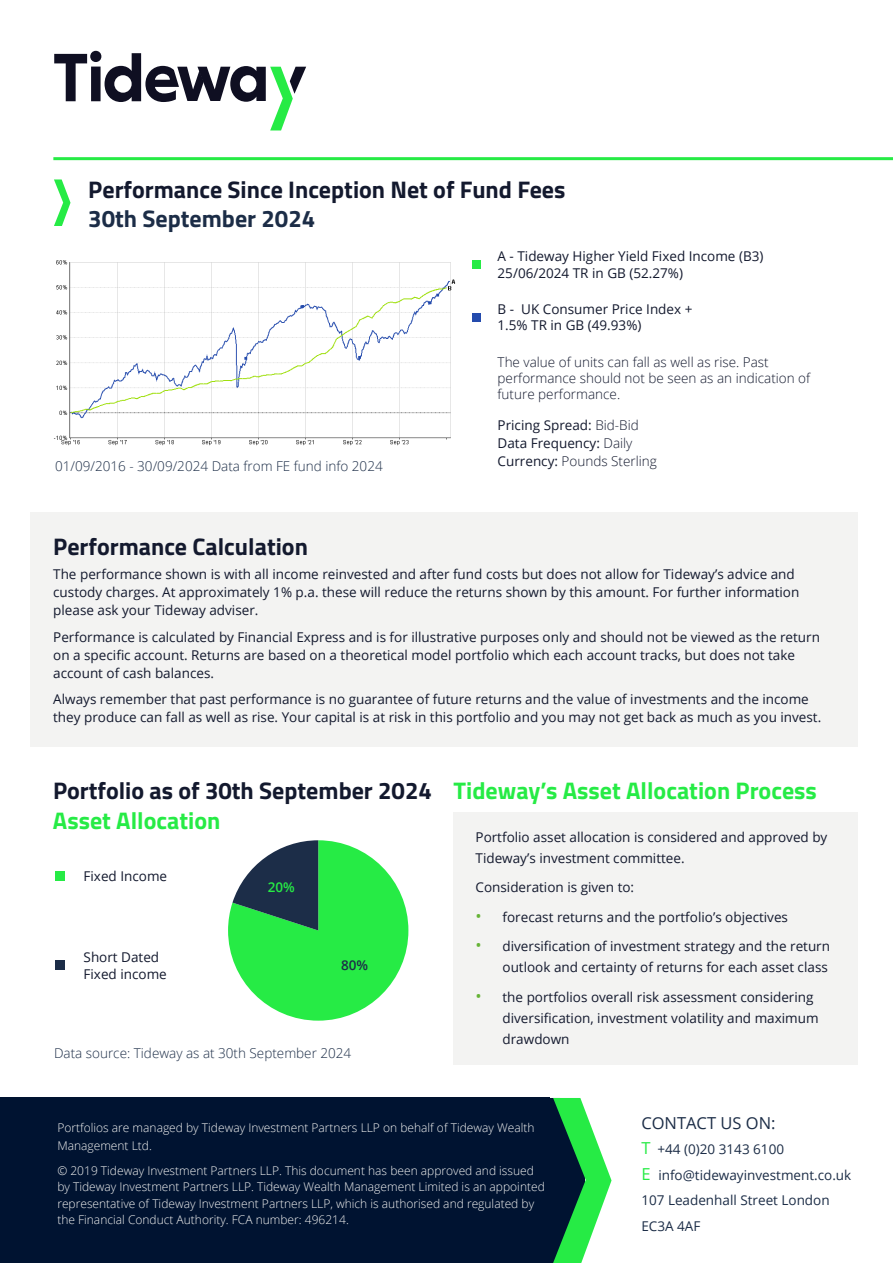
<style>
.page{position:relative;width:893px;height:1263px;background:#fff}
.page>*{position:absolute;margin:0;border:0;box-sizing:border-box;transform-origin:0 0}
.t1{font:700 24px "Cairo";color:#13192e}
.t2{font:700 24px "Cairo";color:#26eb45}
.t3{font:700 24px "Cairo";color:#1c2d47}
.t4{font:16.5px "Open Sans";color:#1c2d47}
.t5{font:13.5px/18px "Open Sans";color:#13192e}
.t6{font:300 13.5px/16.2px "Open Sans";color:#13192e}
.t7{font:300 13.5px "Open Sans";color:#1c2d47}
.t8{font:13.5px/25.5px "Open Sans";color:#1c2d47}
.t9{font:600 13.5px "Open Sans";color:#1c2d48}
.t10{font:600 13.5px "Open Sans";color:#26eb45}
.t11{font:300 12px/16.5px "Open Sans";color:#f3f3f2}
.s1{font-weight:300}
.s2{font-weight:400}
.s3{font-size:16.5px;color:#65b336}
.s4{font-size:16.5px;color:#26eb45}
</style>
<div class="page">
<div style="left:31px;top:512px;width:827px;height:235px;background:#f3f3f2"></div>
<div style="left:454px;top:812px;width:404px;height:253px;background:#f3f3f2"></div>
<div style="left:472px;top:313px;width:9px;height:8px;background:#244bad"></div>
<div style="left:472px;top:260px;width:9px;height:9px;background:#26eb45"></div>
<div style="left:55px;top:871px;width:10px;height:10px;background:#26eb45"></div>
<div style="left:55px;top:960px;width:10px;height:10px;background:#1c2d48"></div>
<svg style="left:54px;top:51px;width:252px;height:79px"></svg>
<hr style="left:53px;top:157px;width:840px;height:3px;background:#26eb45">
<svg style="left:54px;top:179px;width:17px;height:47px"></svg>
<img style="left:54px;top:260px;width:401px;height:186px">
<div style="left:1px;top:1098px;width:549px;height:165px;background:#001331"></div>
<svg style="left:550px;top:1098px;width:61px;height:165px"></svg>
<svg style="left:228px;top:840px;width:180px;height:181px"></svg>
<p class="t1" style="left:88px;top:170px;width:479px">Performance Since Inception Net of Fund Fees</p>
<p class="t3" style="left:88px;top:199px;width:228px">30th September 2024</p>
<p class="t5" style="left:498px;top:248px;width:267px;line-height:16.2px">A - Tideway Higher Yield Fixed Income (B3)<br>25/06/2024 TR in GB (52.27%)</p>
<p class="t7" style="left:55px;top:457px;width:329px">01/09/2016 - 30/09/2024 Data from FE fund info 2024</p>
<p class="t1" style="left:53px;top:527px;width:256px">Performance Calculation</p>
<p class="t5" style="left:498px;top:301px;width:196px;line-height:16.2px">B - UK Consumer Price Index +<br>1.5% TR in GB (49.93%)</p>
<p class="t6" style="left:498px;top:353px;width:314px">The value of units can fall as well as rise. Past performance should not be seen as an indication of future performance.</p>
<p class="t5" style="left:498px;top:416px;width:143px">Pricing Spread: <span class="s1">Bid-Bid</span></p>
<p class="t5" style="left:498px;top:434px;width:136px">Data Frequency: <span class="s1">Daily</span></p>
<p class="t6" style="left:498px;top:452px;width:161px"><span class="s2">Currency:</span> Pounds Sterling</p>
<p class="t5" style="left:53px;top:565px;width:748px">The performance shown is with all income reinvested and after fund costs but does not allow for Tideway’s advice and custody charges. At approximately 1% p.a. these will reduce the returns shown by this amount. For further information please ask your Tideway adviser.</p>
<p class="t5" style="left:53px;top:627px;width:768px">Performance is calculated by Financial Express and is for illustrative purposes only and should not be viewed as the return on a specific account. Returns are based on a theoretical model portfolio which each account tracks, but does not take account of cash balances.</p>
<p class="t5" style="left:53px;top:690px;width:770px">Always remember that past performance is no guarantee of future returns and the value of investments and the income they produce can fall as well as rise. Your capital is at risk in this portfolio and you may not get back as much as you invest.</p>
<p class="t1" style="left:53px;top:771px;width:380px">Portfolio as of 30th September 2024</p>
<p class="t2" style="left:53px;top:801px;width:169px">Asset Allocation</p>
<p class="t5" style="left:84px;top:867px;width:85px">Fixed Income</p>
<p class="t5" style="left:84px;top:949px;width:85px;line-height:16.2px">Short Dated<br>Fixed income</p>
<p class="t10" style="left:268px;top:877px;width:29px">20%</p>
<p class="t9" style="left:341px;top:956px;width:29px">80%</p>
<p class="t7" style="left:54px;top:1044px;width:299px">Data source: Tideway as at 30th September 2024</p>
<p class="t2" style="left:454px;top:770px;width:365px">Tideway’s Asset Allocation Process</p>
<p class="t5" style="left:475px;top:826px;width:353px;line-height:21px">Portfolio asset allocation is considered and approved by<br>Tideway’s investment committee.</p>
<p class="t5" style="left:475px;top:878px;width:160px">Consideration is given to:</p>
<p class="t5" style="left:475px;top:908px;width:314px"><span class="s3">•</span> forecast returns and the portfolio’s objectives</p>
<p class="t5" style="left:475px;top:936px;width:356px;line-height:21px;text-align:right"><span class="s3">•</span> diversification of investment strategy and the return outlook and certainty of returns for each asset class</p>
<p class="t5" style="left:502px;top:986px;width:318px;line-height:21px;text-indent:-27px"><span class="s3">•</span> the portfolios overall risk assessment considering diversification, investment volatility and maximum drawdown</p>
<p class="t11" style="left:57px;top:1118px;width:479px;line-height:18px">Portfolios are managed by Tideway Investment Partners LLP on behalf of Tideway Wealth<br>Management Ltd.</p>
<p class="t11" style="left:57px;top:1162px;width:489px">© 2019 Tideway Investment Partners LLP. This document has been approved and issued by Tideway Investment Partners LLP. Tideway Wealth Management Limited is an appointed representative of Tideway Investment Partners LLP, which is authorised and regulated by the Financial Conduct Authority. FCA number: 496214.</p>
<p class="t4" style="left:641px;top:1111px;width:136px">CONTACT US ON:</p>
<p class="t8" style="left:641px;top:1136px;width:144px"><span class="s4">T</span> +44 (0)20 3143 6100</p>
<p class="t8" style="left:641px;top:1162px;width:211px"><span class="s4">E</span> info@tidewayinvestment.co.uk</p>
<p class="t8" style="left:641px;top:1187px;width:190px">107 Leadenhall Street London<br>EC3A 4AF</p>
</div>
